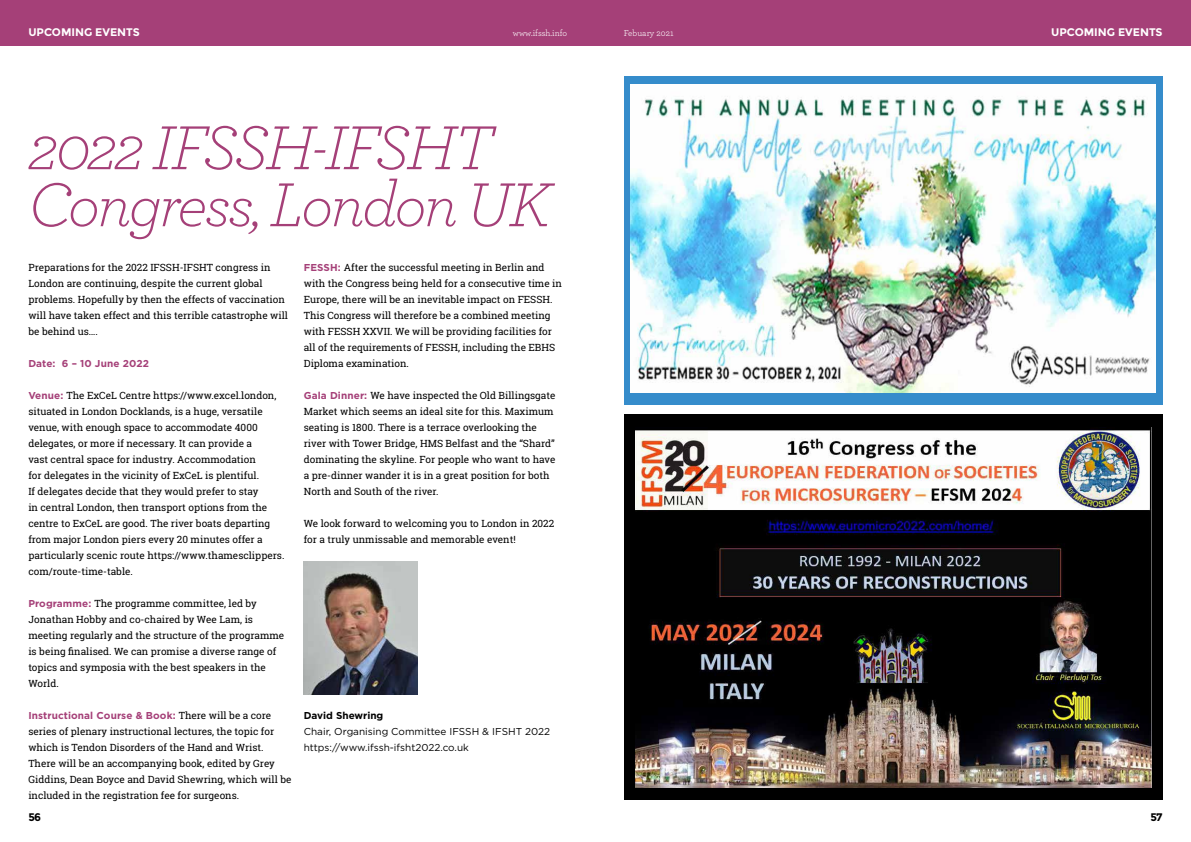
<style>
.page{position:relative;width:1191px;height:842px;background:#fff}
.page>*{position:absolute;margin:0;border:0;box-sizing:border-box;transform-origin:0 0}
.t1{font:italic 300 65px/57px "Archer Pro";letter-spacing:-.04em;color:#a54078}
.t2{font:700 11px "Montserrat";color:#fff}
.t3{font:700 11px "Montserrat";color:#000}
.t4{font:10px/16px "Roboto Slab";color:#000}
.t5{font:10px/16px "Gotham";color:#000}
.t6{font:700 10px "Gotham";letter-spacing:.01em;color:#a54078}
.t7{font:700 10px "Gotham";color:#000}
.t8{font:9px "Archer Pro";color:#fff}
.s1{font-family:"Gotham";font-weight:700;color:#a54078}
.s2{font-family:"Roboto Slab";font-weight:400;color:#000}
</style>
<div class="page">
<div style="left:624px;top:414px;width:538px;height:385px;background:#000"></div>
<div style="left:624px;top:76px;width:538px;height:329px;background:#358ccb"></div>
<div style="left:0;top:0;width:595px;height:45px;background:#a54078"></div>
<img style="left:304px;top:562px;width:113px;height:133px">
<div style="left:595px;top:0;width:596px;height:45px;background:#a54078"></div>
<img style="left:631px;top:84px;width:524px;height:308px">
<img style="left:635px;top:429px;width:516px;height:358px">
<p class="t2" style="left:28px;top:26px;width:113px">UPCOMING EVENTS</p>
<p class="t8" style="left:513px;top:26px;width:56px">www.ifssh.info</p>
<p class="t8" style="left:624px;top:26px;width:51px">Febuary 2021</p>
<h1 class="t1" style="left:28px;top:116px;width:523px">2022 IFSSH-IFSHT<br>Congress, London UK</h1>
<p class="t4" style="left:28px;top:259px;width:261px">Preparations for the 2022 IFSSH-IFSHT congress in London are continuing, despite the current global problems. Hopefully by then the effects of vaccination will have taken effect and this terrible catastrophe will be behind us….</p>
<p class="t6" style="left:28px;top:357px;width:122px">Date: 6 – 10 June 2022</p>
<p class="t4" style="left:28px;top:387px;width:257px"><span class="s1">Venue:</span> The ExCeL Centre https://www.excel.london, situated in London Docklands, is a huge, versatile venue, with enough space to accommodate 4000 delegates, or more if necessary. It can provide a<br>vast central space for industry. Accommodation<br>for delegates in the vicinity of ExCeL is plentiful.<br>If delegates decide that they would prefer to stay<br>in central London, then transport options from the centre to ExCeL are good. The river boats departing from major London piers every 20 minutes offer a particularly scenic route https://www.thamesclippers. com/route-time-table.</p>
<p class="t4" style="left:28px;top:595px;width:257px"><span class="s1">Programme:</span> The programme committee, led by Jonathan Hobby and co-chaired by Wee Lam, is meeting regularly and the structure of the programme is being finalised. We can promise a diverse range of topics and symposia with the best speakers in the World.</p>
<p class="t6" style="left:28px;top:709px;width:244px">Instructional Course &amp; Book: <span class="s2">There will be a core</span></p>
<p class="t4" style="left:28px;top:723px;width:265px">series of plenary instructional lectures, the topic for which is Tendon Disorders of the Hand and Wrist.<br>There will be an accompanying book, edited by Grey Giddins, Dean Boyce and David Shewring, which will be included in the registration fee for surgeons.</p>
<p class="t4" style="left:304px;top:259px;width:260px"><span class="s1">FESSH:</span> After the successful meeting in Berlin and with the Congress being held for a consecutive time in Europe, there will be an inevitable impact on FESSH.<br>This Congress will therefore be a combined meeting with FESSH XXVII. We will be providing facilities for all of the requirements of FESSH, including the EBHS Diploma examination.</p>
<p class="t4" style="left:304px;top:387px;width:253px"><span class="s1">Gala Dinner:</span> We have inspected the Old Billingsgate Market which seems an ideal site for this. Maximum seating is 1800. There is a terrace overlooking the river with Tower Bridge, HMS Belfast and the “Shard” dominating the skyline. For people who want to have a pre-dinner wander it is in a great position for both North and South of the river.</p>
<p class="t4" style="left:304px;top:515px;width:252px">We look forward to welcoming you to London in 2022 for a truly unmissable and memorable event!</p>
<p class="t7" style="left:304px;top:709px;width:81px">David Shewring</p>
<p class="t5" style="left:304px;top:723px;width:248px">Chair, Organising Committee IFSSH &amp; IFSHT 2022 https://www.ifssh-ifsht2022.co.uk</p>
<p class="t2" style="left:1051px;top:26px;width:113px">UPCOMING EVENTS</p>
<p class="t3" style="left:28px;top:811px;width:14px">56</p>
<p class="t3" style="left:1150px;top:811px;width:14px">57</p>
</div>
